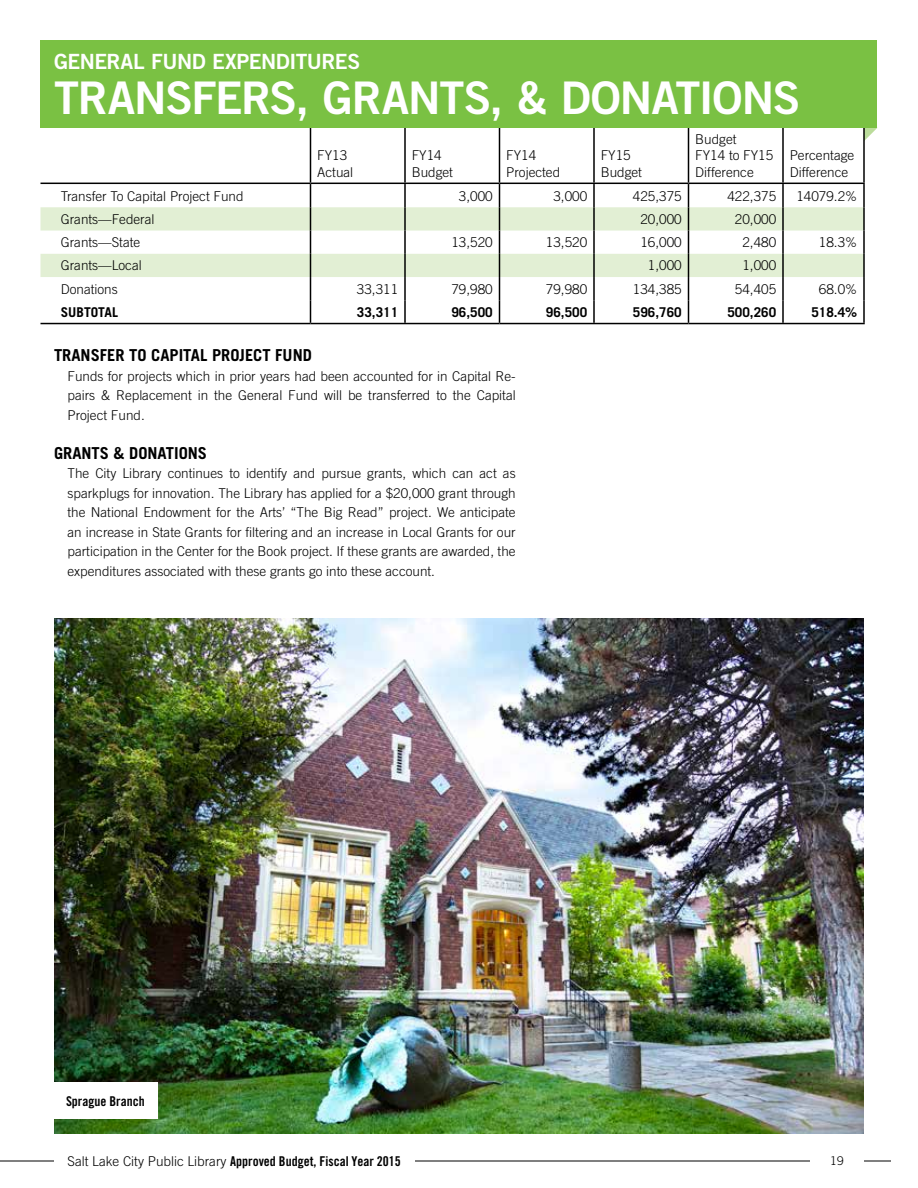
<style>
.page{position:relative;width:918px;height:1188px;background:#fff}
.page>*{position:absolute;margin:0;border:0;box-sizing:border-box;transform-origin:0 0}
.t1{font:45px "Trade Gothic LT Std Bd 2";letter-spacing:-.025em;color:#fff}
.t2{font:21px "Trade Gothic LT Std Bd 2";letter-spacing:-.025em;color:#fff}
.t3{font:700 16.5px "Trade Gothic LT Std";color:#000}
.t4{font:300 13.5px/19.5px "Trade Gothic LT Std";color:#000}
.t5{font:13.5px "Trade Gothic LT Std Bd Cn 20";color:#000}
.t6{font:700 13.5px "Trade Gothic LT Std";color:#000}
.t7{font:300 12px "Trade Gothic LT Std";color:#000}
.s1{font-family:"Trade Gothic LT Std";font-weight:300}
</style>
<div class="page">
<hr style="left:0;top:1161px;width:891px;height:1px;background:#000">
<div style="left:810px;top:1143px;width:54px;height:37px;background:#fff"></div>
<div style="left:54px;top:1143px;width:360px;height:36px;background:#fff"></div>
<svg style="left:865px;top:128px;width:12px;height:12px"></svg>
<svg style="left:40px;top:207px;width:823px;height:70px;fill:#e2efd4"></svg>
<hr style="left:310px;top:128px;width:1px;height:55px;background:#000">
<hr style="left:404px;top:128px;width:2px;height:55px;background:#000">
<hr style="left:499px;top:128px;width:1px;height:55px;background:#000">
<hr style="left:593px;top:128px;width:2px;height:55px;background:#000">
<hr style="left:688px;top:128px;width:1px;height:55px;background:#000">
<hr style="left:782px;top:128px;width:2px;height:55px;background:#000">
<hr style="left:863px;top:128px;width:2px;height:55px;background:#000">
<hr style="left:404px;top:184px;width:2px;height:23px;background:#000">
<hr style="left:593px;top:184px;width:2px;height:23px;background:#000">
<hr style="left:782px;top:184px;width:2px;height:23px;background:#000">
<hr style="left:863px;top:184px;width:2px;height:23px;background:#000">
<hr style="left:404px;top:231px;width:2px;height:23px;background:#000">
<hr style="left:593px;top:231px;width:2px;height:23px;background:#000">
<hr style="left:782px;top:231px;width:2px;height:23px;background:#000">
<hr style="left:863px;top:231px;width:2px;height:23px;background:#000">
<hr style="left:404px;top:277px;width:2px;height:23px;background:#000">
<hr style="left:593px;top:277px;width:2px;height:23px;background:#000">
<hr style="left:782px;top:277px;width:2px;height:23px;background:#000">
<hr style="left:863px;top:277px;width:2px;height:23px;background:#000">
<hr style="left:404px;top:300px;width:2px;height:23px;background:#000">
<hr style="left:593px;top:300px;width:2px;height:23px;background:#000">
<hr style="left:782px;top:300px;width:2px;height:23px;background:#000">
<hr style="left:863px;top:300px;width:2px;height:23px;background:#000">
<svg style="left:40px;top:183px;width:14px;height:1px"></svg>
<hr style="left:54px;top:183px;width:256px;height:1px;background:#000">
<hr style="left:310px;top:183px;width:95px;height:1px;background:#000">
<hr style="left:405px;top:183px;width:95px;height:1px;background:#000">
<hr style="left:500px;top:183px;width:94px;height:1px;background:#000">
<hr style="left:594px;top:183px;width:94px;height:1px;background:#000">
<hr style="left:688px;top:183px;width:95px;height:1px;background:#000">
<hr style="left:783px;top:183px;width:82px;height:1px;background:#000">
<svg style="left:40px;top:323px;width:14px;height:1px"></svg>
<hr style="left:54px;top:323px;width:256px;height:1px;background:#000">
<hr style="left:310px;top:323px;width:95px;height:1px;background:#000">
<hr style="left:405px;top:323px;width:95px;height:1px;background:#000">
<hr style="left:500px;top:323px;width:94px;height:1px;background:#000">
<hr style="left:594px;top:323px;width:94px;height:1px;background:#000">
<hr style="left:688px;top:323px;width:95px;height:1px;background:#000">
<hr style="left:783px;top:323px;width:82px;height:1px;background:#000">
<hr style="left:404px;top:207px;width:2px;height:24px;background:#000">
<hr style="left:593px;top:207px;width:2px;height:24px;background:#000">
<hr style="left:782px;top:207px;width:2px;height:24px;background:#000">
<hr style="left:863px;top:207px;width:2px;height:24px;background:#000">
<svg style="left:310px;top:184px;width:1px;height:139px"></svg>
<hr style="left:404px;top:254px;width:2px;height:23px;background:#000">
<svg style="left:499px;top:184px;width:1px;height:139px"></svg>
<hr style="left:593px;top:254px;width:2px;height:23px;background:#000">
<svg style="left:688px;top:184px;width:1px;height:139px"></svg>
<hr style="left:782px;top:254px;width:2px;height:23px;background:#000">
<hr style="left:863px;top:254px;width:2px;height:23px;background:#000">
<div style="left:40px;top:40px;width:838px;height:88px;background:#7ac143"></div>
<img style="left:54px;top:618px;width:810px;height:516px">
<div style="left:52px;top:1082px;width:106px;height:37px;background:#fff"></div>
<h2 class="t2" style="left:54px;top:49px;width:308px">GENERAL FUND EXPENDITURES</h2>
<h1 class="t1" style="left:54px;top:70px;width:748px">TRANSFERS, GRANTS, &amp; DONATIONS</h1>
<p class="t4" style="left:317px;top:147px;width:38px;line-height:16.2px">FY13<br>Actual</p>
<p class="t4" style="left:412px;top:147px;width:43px;line-height:16.2px">FY14<br>Budget</p>
<p class="t4" style="left:506px;top:147px;width:55px;line-height:16.2px">FY14<br>Projected</p>
<p class="t4" style="left:601px;top:147px;width:43px;line-height:16.2px">FY15<br>Budget</p>
<p class="t4" style="left:695px;top:131px;width:80px;line-height:16.2px">Budget<br>FY14 to FY15<br>Difference</p>
<p class="t4" style="left:790px;top:147px;width:66px;line-height:16.2px">Percentage<br>Difference</p>
<p class="t4" style="left:61px;top:186px;width:184px">Transfer To Capital Project Fund</p>
<p class="t4" style="left:459px;top:186px;width:35px">3,000</p>
<p class="t4" style="left:553px;top:186px;width:35px">3,000</p>
<p class="t4" style="left:633px;top:186px;width:50px">425,375</p>
<p class="t4" style="left:727px;top:186px;width:50px">422,375</p>
<p class="t4" style="left:796px;top:186px;width:62px">14079.2%</p>
<p class="t4" style="left:61px;top:209px;width:95px">Grants—Federal</p>
<p class="t4" style="left:640px;top:209px;width:43px">20,000</p>
<p class="t4" style="left:735px;top:209px;width:43px">20,000</p>
<p class="t4" style="left:61px;top:232px;width:81px">Grants—State</p>
<p class="t4" style="left:451px;top:232px;width:43px">13,520</p>
<p class="t4" style="left:546px;top:232px;width:43px">13,520</p>
<p class="t4" style="left:640px;top:232px;width:43px">16,000</p>
<p class="t4" style="left:742px;top:232px;width:35px">2,480</p>
<p class="t4" style="left:819px;top:232px;width:40px">18.3%</p>
<p class="t4" style="left:61px;top:256px;width:82px">Grants—Local</p>
<p class="t4" style="left:648px;top:256px;width:35px">1,000</p>
<p class="t4" style="left:742px;top:256px;width:35px">1,000</p>
<p class="t4" style="left:61px;top:279px;width:59px">Donations</p>
<p class="t4" style="left:357px;top:279px;width:43px">33,311</p>
<p class="t4" style="left:451px;top:279px;width:43px">79,980</p>
<p class="t4" style="left:546px;top:279px;width:43px">79,980</p>
<p class="t4" style="left:633px;top:279px;width:50px">134,385</p>
<p class="t4" style="left:735px;top:279px;width:43px">54,405</p>
<p class="t4" style="left:819px;top:279px;width:40px">68.0%</p>
<p class="t6" style="left:61px;top:304px;width:59px">SUBTOTAL</p>
<p class="t6" style="left:357px;top:304px;width:43px">33,311</p>
<p class="t6" style="left:451px;top:304px;width:43px">96,500</p>
<p class="t6" style="left:546px;top:304px;width:43px">96,500</p>
<p class="t6" style="left:633px;top:304px;width:50px">596,760</p>
<p class="t6" style="left:727px;top:304px;width:50px">500,260</p>
<p class="t6" style="left:811px;top:304px;width:47px">518.4%</p>
<p class="t3" style="left:54px;top:345px;width:259px">TRANSFER TO CAPITAL PROJECT FUND</p>
<p class="t4" style="left:68px;top:366px;width:450px;text-align:justify">Funds for projects which in prior years had been accounted for in Capital Re&shy;pairs &amp; Replacement in the General Fund will be transferred to the Capital Project Fund.</p>
<p class="t3" style="left:54px;top:443px;width:155px">GRANTS &amp; DONATIONS</p>
<p class="t4" style="left:68px;top:464px;width:450px;text-align:justify">The City Library continues to identify and pursue grants, which can act as sparkplugs for innovation. The Library has applied for a $20,000 grant through the National Endowment for the Arts’ “The Big Read” project. We anticipate an increase in State Grants for filtering and an increase in Local Grants for our participation in the Center for the Book project. If these grants are awarded, the expenditures associated with these grants go into these account.</p>
<p class="t5" style="left:66px;top:1092px;width:80px">Sprague Branch</p>
<p class="t5" style="left:68px;top:1153px;width:335px"><span class="s1">Salt Lake City Public Library</span> Approved Budget, Fiscal Year 2015</p>
<p class="t7" style="left:830px;top:1154px;width:15px">19</p>
</div>
